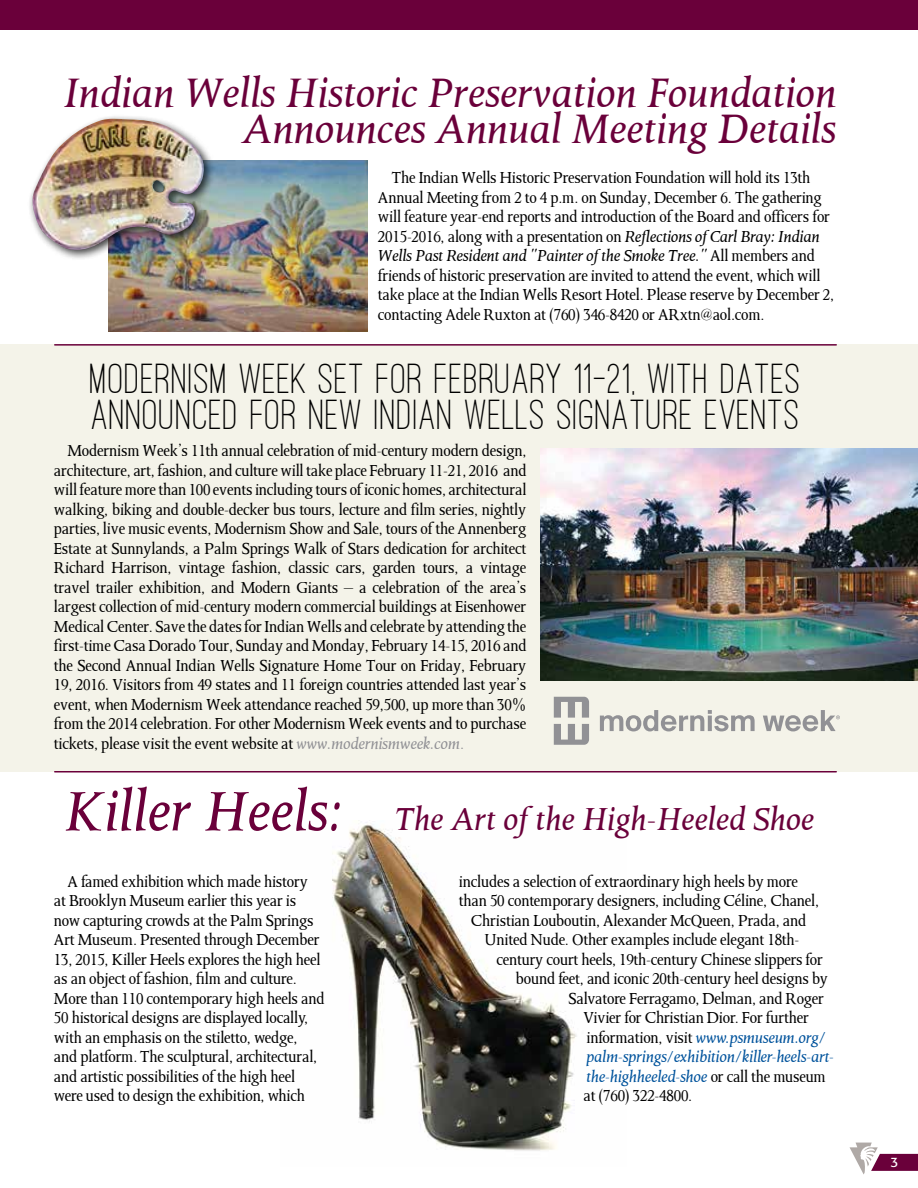
<style>
.page{position:relative;width:918px;height:1188px;background:#fff}
.page>*{position:absolute;margin:0;border:0;box-sizing:border-box;transform-origin:0 0}
.t1{font:italic 46.5px/36px "Octavian";color:#6a003a;text-align:right}
.t2{font:500 43.5px/36px "Ostrich Sans";letter-spacing:.025em;color:#000}
.t3{font:italic 36px "Octavian";color:#6a003a}
.t4{font:18px/19.5px "Octavian";letter-spacing:-.01em;color:#000}
.t5{font:italic 18px "Octavian";letter-spacing:-.01em;color:#00539c}
.t6{font:13.5px "Formata";color:#fff}
.s1{font-style:italic}
.s2{font-style:italic;color:#919195}
.s3{color:#919195}
.s4{font-size:63px}
.s5{font-style:italic;color:#00539c}
.s6{font-style:normal;color:#000}
</style>
<div class="page">
<svg style="left:850px;top:1143px;width:68px;height:32px"></svg>
<div style="left:0;top:344px;width:918px;height:427px;background:#f4f3e9"></div>
<img style="left:332px;top:822px;width:245px;height:329px">
<div style="left:0;top:0;width:918px;height:30px;background:#6a003a"></div>
<hr style="left:55px;top:344px;width:781px;height:2px;background:#6a003a">
<hr style="left:55px;top:771px;width:781px;height:1px;background:#6a003a">
<svg style="left:554px;top:697px;width:35px;height:21px"></svg>
<svg style="left:554px;top:724px;width:35px;height:21px"></svg>
<svg style="left:600px;top:710px;width:155px;height:21px"></svg>
<svg style="left:763px;top:710px;width:77px;height:21px"></svg>
<img style="left:540px;top:448px;width:378px;height:232px">
<img style="left:108px;top:160px;width:259px;height:171px">
<div style="left:28px;top:114px;width:187px;height:147px;background:#000;opacity:.75"></div>
<img style="left:30px;top:119px;width:175px;height:134px">
<h1 class="t1" style="left:64px;top:74px;width:774px">Indian Wells Historic Preservation Foundation<br>Announces Annual Meeting Details</h1>
<p class="t4" style="left:378px;top:168px;width:458px;text-indent:14px">The Indian Wells Historic Preservation Foundation will hold its 13th Annual Meeting from 2 to 4 p.m. on Sunday, December 6. The gathering will feature year-end reports and introduction of the Board and officers for 2015-2016, along with a presentation on <span class="s1">Reflections of Carl Bray: Indian Wells Past Resident and "Painter of the Smoke Tree."</span> All members and friends of historic preservation are invited to attend the event, which will take place at the Indian Wells Resort Hotel. Please reserve by December 2, contacting Adele Ruxton at (760) 346-8420 or ARxtn@aol.com.</p>
<h2 class="t2" style="left:90px;top:361px;width:712px">MODERNISM WEEK SET FOR FEBRUARY 11-21, WITH DATES<br>ANNOUNCED FOR NEW INDIAN WELLS SIGNATURE EVENTS</h2>
<p class="t4" style="left:54px;top:441px;width:474px;text-align:justify;text-indent:14px">Modernism Week’s 11th annual celebration of mid-century modern design, architecture, art, fashion, and culture will take place February 11-21, 2016 and will feature more than 100 events including tours of iconic homes, architectural walking, biking and double-decker bus tours, lecture and film series, nightly parties, live music events, Modernism Show and Sale, tours of the Annenberg Estate at Sunnylands, a Palm Springs Walk of Stars dedication for architect Richard Harrison, vintage fashion, classic cars, garden tours, a vintage travel trailer exhibition, and Modern Giants – a celebration of the area’s largest collection of mid-century modern commercial buildings at Eisenhower Medical Center. Save the dates for Indian Wells and celebrate by attending the first-time Casa Dorado Tour, Sunday and Monday, February 14-15, 2016 and the Second Annual Indian Wells Signature Home Tour on Friday, February 19, 2016. Visitors from 49 states and 11 foreign countries attended last year’s event, when Modernism Week attendance reached 59,500, up more than 30% from the 2014 celebration. For other Modernism Week events and to purchase tickets, please visit the event website at <span class="s2">www.modernismweek.com</span><span class="s3">.</span></p>
<h3 class="t3" style="left:64px;top:797px;width:752px"><span class="s4">Killer Heels:</span> The Art of the High-Heeled Shoe</h3>
<p class="t4" style="left:54px;top:871px;width:272px;text-indent:14px">A famed exhibition which made history<br>at Brooklyn Museum earlier this year is now capturing crowds at the Palm Springs Art Museum. Presented through December 13, 2015, Killer Heels explores the high heel as an object of fashion, film and culture.<br>More than 110 contemporary high heels and 50 historical designs are displayed locally, with an emphasis on the stiletto, wedge, and platform. The sculptural, architectural, and artistic possibilities of the high heel were used to design the exhibition, which</p>
<p class="t4" style="left:459px;top:871px;width:340px">includes a selection of extraordinary high heels by more</p>
<p class="t4" style="left:459px;top:891px;width:362px">than 50 contemporary designers, including Céline, Chanel,</p>
<p class="t4" style="left:471px;top:910px;width:337px">Christian Louboutin, Alexander McQueen, Prada, and</p>
<p class="t4" style="left:484px;top:930px;width:316px">United Nude. Other examples include elegant 18th-</p>
<p class="t4" style="left:496px;top:949px;width:328px">century court heels, 19th-century Chinese slippers for</p>
<p class="t4" style="left:516px;top:969px;width:313px">bound feet, and iconic 20th-century heel designs by</p>
<p class="t4" style="left:568px;top:988px;width:257px">Salvatore Ferragamo, Delman, and Roger</p>
<p class="t4" style="left:583px;top:1008px;width:227px">Vivier for Christian Dior. For further</p>
<p class="t4" style="left:586px;top:1027px;width:241px">information, visit <span class="s5">www.psmuseum.org/</span></p>
<p class="t5" style="left:586px;top:1046px;width:250px">palm-springs/exhibition/killer-heels-art-</p>
<p class="t5" style="left:586px;top:1065px;width:241px">the-highheeled-shoe <span class="s6">or call the museum</span></p>
<p class="t4" style="left:583px;top:1086px;width:110px">at (760) 322-4800.</p>
<p class="t6" style="left:891px;top:1154px;width:9px">3</p>
</div>
